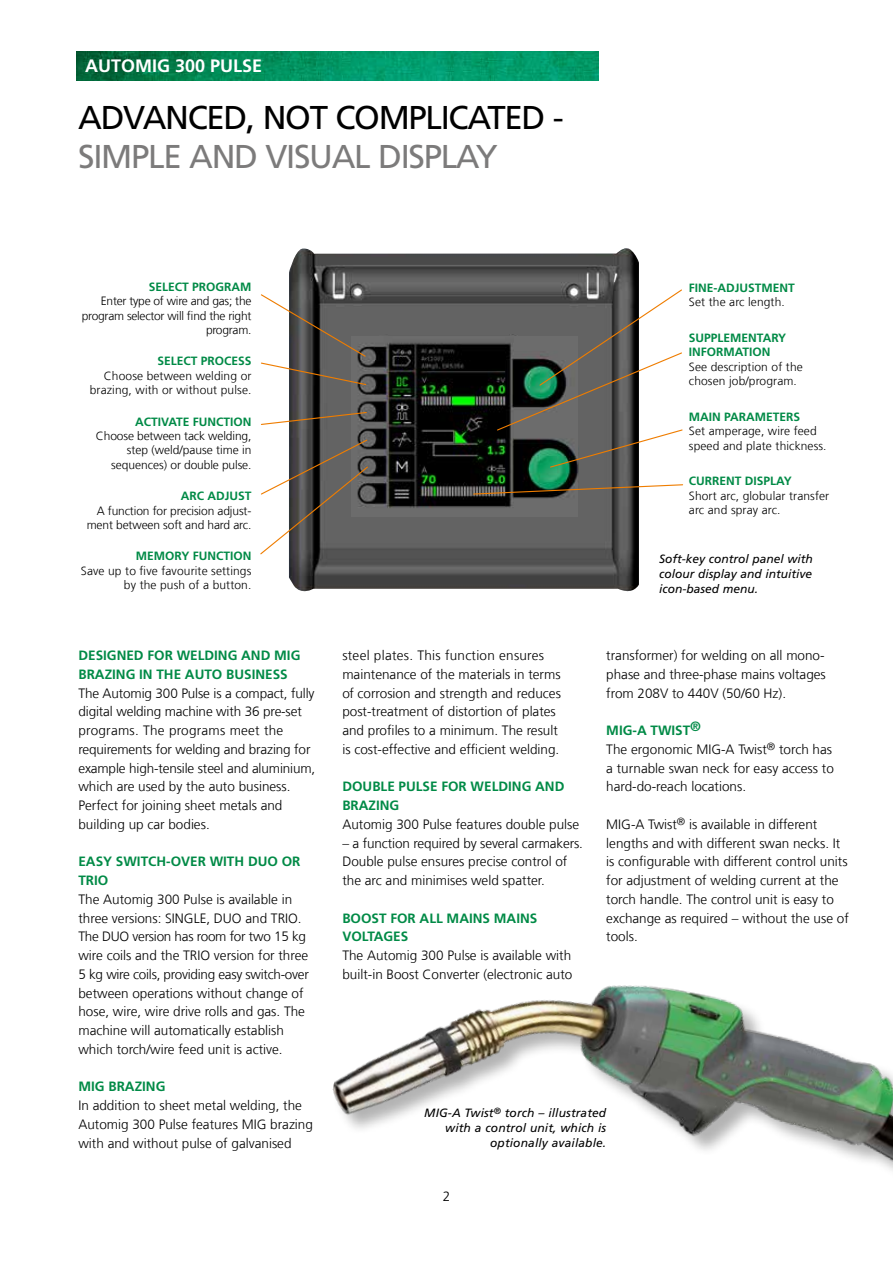
<style>
.page{position:relative;width:893px;height:1263px;background:#fff}
.page>*{position:absolute;margin:0;border:0;box-sizing:border-box;transform-origin:0 0}
.t1{font:33px "Frutiger LT Pro";letter-spacing:-.04em;color:#000}
.t2{font:33px "Frutiger LT Pro";letter-spacing:-.04em;color:#7c7b7b}
.t3{font:700 18px "Frutiger LT Pro";color:#fff}
.t4{font:300 13.5px/18.8px "Frutiger LT Com";color:#000}
.t5{font:700 13.5px/18.8px "Frutiger LT Pro";color:#008a46}
.t6{font:300 12px/14.4px "Frutiger LT Com";letter-spacing:.01em;color:#000}
.t7{font:italic 12px/15px "Frutiger LT Pro";letter-spacing:.01em;color:#000;text-align:justify}
.t8{font:700 12px/14.4px "Frutiger LT Pro";color:#008a46}
.t9{font:300 12px/14.4px "Frutiger LT Com";letter-spacing:-.01em;color:#000;text-align:right}
.t10{font:300 12px/14.4px "Frutiger LT Com";letter-spacing:-.02em;color:#000;text-align:right}
</style>
<div class="page">
<img style="left:332px;top:985px;width:561px;height:186px">
<img style="left:77px;top:51px;width:521px;height:30px">
<img style="left:289px;top:248px;width:350px;height:344px">
<img style="left:351px;top:336px;width:227px;height:181px">
<svg style="left:261px;top:293px;width:106px;height:93px"></svg>
<svg style="left:261px;top:411px;width:107px;height:15px"></svg>
<svg style="left:260px;top:439px;width:109px;height:116px"></svg>
<svg style="left:496px;top:288px;width:187px;height:180px"></svg>
<svg style="left:473px;top:484px;width:211px;height:11px"></svg>
<h2 class="t3" style="left:85px;top:55px;width:179px">AUTOMIG 300 PULSE</h2>
<h1 class="t1" style="left:78px;top:98px;width:487px">ADVANCED, NOT COMPLICATED -</h1>
<h1 class="t2" style="left:78px;top:137px;width:421px">SIMPLE AND VISUAL DISPLAY</h1>
<p class="t8" style="left:149px;top:279px;width:104px">SELECT PROGRAM</p>
<p class="t10" style="left:82px;top:294px;width:171px">Enter type of wire and gas; the program selector will find the right program.</p>
<p class="t8" style="left:157px;top:354px;width:96px">SELECT PROCESS</p>
<p class="t6" style="left:90px;top:368px;width:163px;text-align:right">Choose between welding or brazing, with or without pulse.</p>
<p class="t8" style="left:135px;top:414px;width:118px">ACTIVATE FUNCTION</p>
<p class="t9" style="left:96px;top:429px;width:157px">Choose between tack welding, step (weld/pause time in sequences) or double pulse.</p>
<p class="t8" style="left:181px;top:489px;width:72px">ARC ADJUST</p>
<p class="t9" style="left:87px;top:503px;width:166px">A function for precision adjust&shy;ment between soft and hard arc.</p>
<p class="t8" style="left:136px;top:549px;width:117px">MEMORY FUNCTION</p>
<p class="t6" style="left:81px;top:564px;width:172px;text-align:right">Save up to five favourite settings by the push of a button.</p>
<p class="t8" style="left:689px;top:281px;width:108px">FINE-ADJUSTMENT</p>
<p class="t6" style="left:689px;top:295px;width:97px">Set the arc length.</p>
<p class="t8" style="left:689px;top:331px;width:99px">SUPPLEMENTARY<br>INFORMATION</p>
<p class="t6" style="left:689px;top:359px;width:115px">See description of the chosen job/program.</p>
<p class="t8" style="left:689px;top:409px;width:113px">MAIN PARAMETERS</p>
<p class="t6" style="left:689px;top:424px;width:139px">Set amperage, wire feed speed and plate thickness.</p>
<p class="t8" style="left:689px;top:474px;width:104px">CURRENT DISPLAY</p>
<p class="t6" style="left:689px;top:488px;width:142px">Short arc, globular transfer arc and spray arc.</p>
<p class="t7" style="left:659px;top:551px;width:155px">Soft-key control panel with colour display and intuitive icon-based menu.</p>
<p class="t5" style="left:78px;top:646px;width:224px">DESIGNED FOR WELDING AND MIG<br>BRAZING IN THE AUTO BUSINESS</p>
<p class="t4" style="left:78px;top:684px;width:238px">The Automig 300 Pulse is a compact, fully digital welding machine with 36 pre-set programs. The programs meet the requirements for welding and brazing for example high-tensile steel and aluminium, which are used by the auto business.<br>Perfect for joining sheet metals and building up car bodies.</p>
<p class="t5" style="left:78px;top:852px;width:224px">EASY SWITCH-OVER WITH DUO OR<br>TRIO</p>
<p class="t4" style="left:78px;top:890px;width:232px">The Automig 300 Pulse is available in three versions: SINGLE, DUO and TRIO.<br>The DUO version has room for two 15 kg wire coils and the TRIO version for three 5 kg wire coils, providing easy switch-over between operations without change of hose, wire, wire drive rolls and gas. The machine will automatically establish which torch/wire feed unit is active.</p>
<p class="t5" style="left:78px;top:1077px;width:88px">MIG BRAZING</p>
<p class="t4" style="left:78px;top:1096px;width:236px">In addition to sheet metal welding, the<br>Automig 300 Pulse features MIG brazing with and without pulse of galvanised</p>
<p class="t4" style="left:342px;top:646px;width:220px">steel plates. This function ensures maintenance of the materials in terms of corrosion and strength and reduces post-treatment of distortion of plates and profiles to a minimum. The result is cost-effective and efficient welding.</p>
<p class="t5" style="left:342px;top:777px;width:224px">DOUBLE PULSE FOR WELDING AND<br>BRAZING</p>
<p class="t4" style="left:342px;top:815px;width:238px">Automig 300 Pulse features double pulse</p>
<p class="t4" style="left:342px;top:834px;width:242px">– a function required by several carmakers.<br>Double pulse ensures precise control of the arc and minimises weld spatter.</p>
<p class="t5" style="left:342px;top:909px;width:197px">BOOST FOR ALL MAINS MAINS<br>VOLTAGES</p>
<p class="t4" style="left:342px;top:946px;width:232px">The Automig 300 Pulse is available with built-in Boost Converter (electronic auto</p>
<p class="t4" style="left:606px;top:646px;width:221px;text-align:justify">transformer) for welding on all mono&shy;phase and three-phase mains voltages from 208V to 440V (50/60 Hz).</p>
<p class="t5" style="left:606px;top:721px;width:96px">MIG-A TWIST®</p>
<p class="t4" style="left:606px;top:740px;width:229px">The ergonomic MIG-A Twist<sup>®</sup> torch has a turnable swan neck for easy access to hard-do-reach locations.</p>
<p class="t4" style="left:606px;top:815px;width:244px">MIG-A Twist<sup>®</sup> is available in different lengths and with different swan necks. It is configurable with different control units for adjustment of welding current at the torch handle. The control unit is easy to exchange as required – without the use of tools.</p>
<p class="t7" style="left:424px;top:1106px;width:184px;text-align:right">MIG-A Twist<sup>®</sup> torch – illustrated with a control unit, which is optionally available.</p>
<p class="t4" style="left:443px;top:1187px;width:9px">2</p>
</div>
